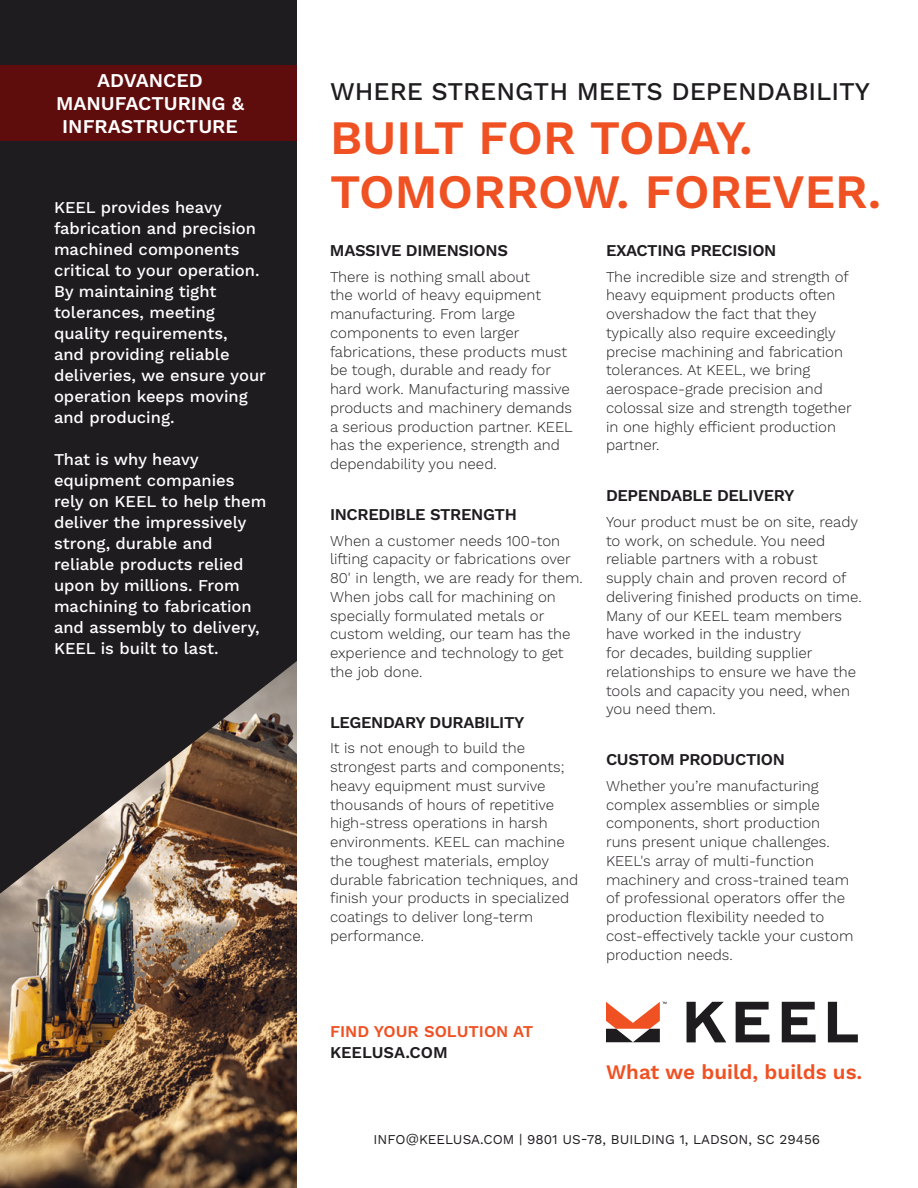
<style>
.page{position:relative;width:918px;height:1188px;background:#fff}
.page>*{position:absolute;margin:0;border:0;box-sizing:border-box;transform-origin:0 0}
.t1{font:600 48px "Work Sans";color:#f05123}
.t2{font:500 25.5px "Work Sans";color:#1f1c1f}
.t3{font:600 20.55px "Work Sans";color:#f05123}
.t4{font:600 19.5px/23.4px "Work Sans";color:#fff;text-align:center}
.t5{font:500 16.5px/21px "Work Sans";color:#fff}
.t6{font:600 16.5px "Work Sans";letter-spacing:-.02em;color:#1f1c1f}
.t7{font:600 16.5px "Work Sans";color:#f05123}
.t8{font:600 16.5px "Work Sans";color:#1f1c1f}
.t9{font:300 15px/18.8px "Work Sans";color:#1f1c1f}
.t10{font:13.5px "Work Sans";color:#1f1c1f}
</style>
<div class="page">
<div style="left:0;top:0;width:297px;height:934px;background:#1f1c1f"></div>
<img style="left:0;top:661px;width:297px;height:527px">
<svg style="left:687px;top:1002px;width:39px;height:40px"></svg>
<svg style="left:736px;top:1002px;width:33px;height:40px"></svg>
<svg style="left:782px;top:1002px;width:34px;height:40px"></svg>
<svg style="left:828px;top:1002px;width:30px;height:40px"></svg>
<svg style="left:606px;top:1002px;width:61px;height:40px"></svg>
<div style="left:0;top:65px;width:297px;height:75px;background:#5f0c0c"></div>
<h3 class="t4" style="left:56px;top:69px;width:190px">ADVANCED<br>MANUFACTURING &amp;<br>INFRASTRUCTURE</h3>
<p class="t5" style="left:54px;top:197px;width:169px">KEEL provides heavy</p>
<p class="t5" style="left:54px;top:218px;width:214px">fabrication and precision machined components critical to your operation.<br>By maintaining tight tolerances, meeting quality requirements,<br>and providing reliable deliveries, we ensure your operation keeps moving and producing.</p>
<p class="t5" style="left:54px;top:449px;width:214px">That is why heavy equipment companies rely on KEEL to help them deliver the impressively strong, durable and reliable products relied upon by millions. From machining to fabrication and assembly to delivery,<br>KEEL is built to last.</p>
<h2 class="t2" style="left:330px;top:77px;width:542px">WHERE STRENGTH MEETS DEPENDABILITY</h2>
<h1 class="t1" style="left:330px;top:110px;width:424px">BUILT FOR TODAY.</h1>
<h1 class="t1" style="left:330px;top:164px;width:553px">TOMORROW. FOREVER.</h1>
<p class="t6" style="left:330px;top:241px;width:180px">MASSIVE DIMENSIONS</p>
<p class="t9" style="left:330px;top:268px;width:244px">There is nothing small about<br>the world of heavy equipment manufacturing. From large components to even larger fabrications, these products must be tough, durable and ready for hard work. Manufacturing massive products and machinery demands a serious production partner. KEEL has the experience, strength and dependability you need.</p>
<p class="t6" style="left:330px;top:505px;width:188px">INCREDIBLE STRENGTH</p>
<p class="t9" style="left:330px;top:532px;width:254px">When a customer needs 100-ton lifting capacity or fabrications over<br>80' in length, we are ready for them.<br>When jobs call for machining on specially formulated metals or custom welding, our team has the experience and technology to get the job done.</p>
<p class="t6" style="left:330px;top:713px;width:196px">LEGENDARY DURABILITY</p>
<p class="t9" style="left:330px;top:739px;width:250px">It is not enough to build the strongest parts and components; heavy equipment must survive thousands of hours of repetitive high-stress operations in harsh environments. KEEL can machine the toughest materials, employ durable fabrication techniques, and finish your products in specialized coatings to deliver long-term performance.</p>
<p class="t6" style="left:606px;top:241px;width:172px">EXACTING PRECISION</p>
<p class="t9" style="left:606px;top:268px;width:247px">The incredible size and strength of heavy equipment products often overshadow the fact that they typically also require exceedingly precise machining and fabrication tolerances. At KEEL, we bring aerospace-grade precision and colossal size and strength together in one highly efficient production partner.</p>
<p class="t6" style="left:606px;top:486px;width:190px">DEPENDABLE DELIVERY</p>
<p class="t9" style="left:606px;top:513px;width:257px">Your product must be on site, ready to work, on schedule. You need reliable partners with a robust supply chain and proven record of delivering finished products on time.<br>Many of our KEEL team members have worked in the industry<br>for decades, building supplier relationships to ensure we have the tools and capacity you need, when you need them.</p>
<p class="t6" style="left:606px;top:750px;width:181px">CUSTOM PRODUCTION</p>
<p class="t9" style="left:606px;top:777px;width:249px">Whether you’re manufacturing complex assemblies or simple components, short production runs present unique challenges.<br>KEEL's array of multi-function machinery and cross-trained team of professional operators offer the production flexibility needed to cost-effectively tackle your custom production needs.</p>
<p class="t7" style="left:330px;top:1022px;width:205px">FIND YOUR SOLUTION AT</p>
<p class="t8" style="left:330px;top:1043px;width:119px">KEELUSA.COM</p>
<h3 class="t3" style="left:606px;top:1060px;width:258px">What we build, builds us.</h3>
<p class="t10" style="left:374px;top:1132px;width:448px">INFO@KEELUSA.COM | 9801 US-78, BUILDING 1, LADSON, SC 29456</p>
</div>
